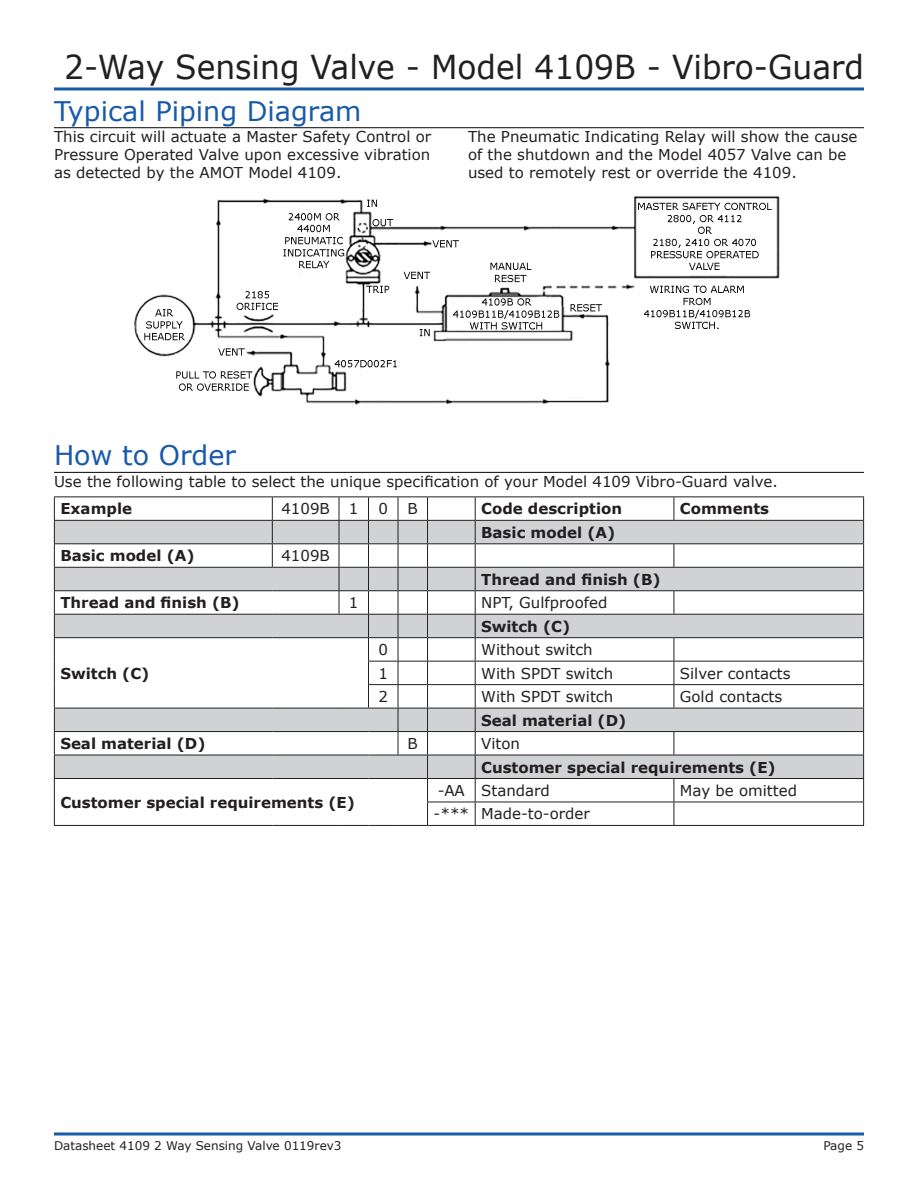
<style>
.page{position:relative;width:918px;height:1188px;background:#fff}
.page>*{position:absolute;margin:0;border:0;box-sizing:border-box;transform-origin:0 0}
.t1{font:33px "Verdana";color:#231f20;scale:.95 1}
.Datasheet{font:27px "Verdana";color:#185aaa}
.Datasheet-2{font:15px/18px "Verdana";color:#231f20;text-align:justify}
.Datasheet-3{font:700 15px "Verdana";color:#231f20}
.t2{font:12px "Verdana";color:#231f20}
</style>
<div class="page">
<hr style="left:54px;top:87px;width:810px;height:3px;background:#185aaa">
<svg style="left:54px;top:1132px;width:810px;height:4px;background:#5183bf"></svg>
<hr style="left:54px;top:127px;width:810px;height:1px;background:#231f20">
<img style="left:134px;top:196px;width:646px;height:209px">
<hr style="left:54px;top:472px;width:810px;height:1px;background:#231f20">
<svg style="left:54px;top:496px;width:810px;height:330px"></svg>
<hr style="left:428px;top:825px;width:47px;height:1px;background:#231f20">
<hr style="left:475px;top:825px;width:199px;height:1px;background:#231f20">
<hr style="left:674px;top:825px;width:190px;height:1px;background:#231f20">
<h1 class="t1" style="left:64px;top:45px;width:843px">2-Way Sensing Valve - Model 4109B - Vibro-Guard</h1>
<p class="Datasheet" style="left:54px;top:92px;width:309px">Typical Piping Diagram</p>
<p class="Datasheet-2" style="left:54px;top:128px;width:379px">This circuit will actuate a Master Safety Control or Pressure Operated Valve upon excessive vibration as detected by the AMOT Model 4109.</p>
<p class="Datasheet-2" style="left:468px;top:128px;width:391px;text-align:left">The Pneumatic Indicating Relay will show the cause of the shutdown and the Model 4057 Valve can be used to remotely rest or override the 4109.</p>
<p class="Datasheet" style="left:54px;top:437px;width:184px">How to Order</p>
<p class="Datasheet-2" style="left:54px;top:472px;width:725px">Use the following table to select the unique specification of your Model 4109 Vibro-Guard valve.</p>
<p class="Datasheet-3" style="left:60px;top:498px;width:73px">Example</p>
<p class="Datasheet-2" style="left:281px;top:500px;width:50px">4109B</p>
<p class="Datasheet-2" style="left:349px;top:500px;width:11px">1</p>
<p class="Datasheet-2" style="left:379px;top:500px;width:11px">0</p>
<p class="Datasheet-2" style="left:408px;top:500px;width:12px">B</p>
<p class="Datasheet-3" style="left:481px;top:498px;width:142px">Code description</p>
<p class="Datasheet-3" style="left:680px;top:498px;width:91px">Comments</p>
<p class="Datasheet-3" style="left:481px;top:522px;width:136px">Basic model (A)</p>
<p class="Datasheet-3" style="left:60px;top:545px;width:136px">Basic model (A)</p>
<p class="Datasheet-2" style="left:281px;top:547px;width:50px">4109B</p>
<p class="Datasheet-3" style="left:481px;top:569px;width:181px">Thread and finish (B)</p>
<p class="Datasheet-3" style="left:60px;top:592px;width:181px">Thread and finish (B)</p>
<p class="Datasheet-2" style="left:349px;top:594px;width:11px">1</p>
<p class="Datasheet-2" style="left:481px;top:594px;width:128px">NPT, Gulfproofed</p>
<p class="Datasheet-3" style="left:481px;top:616px;width:91px">Switch (C)</p>
<p class="Datasheet-3" style="left:60px;top:663px;width:91px">Switch (C)</p>
<p class="Datasheet-2" style="left:379px;top:641px;width:11px">0</p>
<p class="Datasheet-2" style="left:481px;top:641px;width:113px">Without switch</p>
<p class="Datasheet-2" style="left:379px;top:664px;width:11px">1</p>
<p class="Datasheet-2" style="left:481px;top:664px;width:134px">With SPDT switch</p>
<p class="Datasheet-2" style="left:680px;top:664px;width:112px">Silver contacts</p>
<p class="Datasheet-2" style="left:379px;top:687px;width:11px">2</p>
<p class="Datasheet-2" style="left:481px;top:687px;width:134px">With SPDT switch</p>
<p class="Datasheet-2" style="left:680px;top:687px;width:104px">Gold contacts</p>
<p class="Datasheet-3" style="left:481px;top:709px;width:147px">Seal material (D)</p>
<p class="Datasheet-3" style="left:60px;top:733px;width:147px">Seal material (D)</p>
<p class="Datasheet-2" style="left:408px;top:734px;width:12px">B</p>
<p class="Datasheet-2" style="left:481px;top:734px;width:40px">Viton</p>
<p class="Datasheet-3" style="left:481px;top:756px;width:296px">Customer special requirements (E)</p>
<p class="Datasheet-3" style="left:60px;top:792px;width:296px">Customer special requirements (E)</p>
<p class="Datasheet-2" style="left:438px;top:781px;width:28px">-AA</p>
<p class="Datasheet-2" style="left:481px;top:781px;width:70px">Standard</p>
<p class="Datasheet-2" style="left:680px;top:781px;width:119px">May be omitted</p>
<p class="Datasheet-2" style="left:434px;top:805px;width:37px">-***</p>
<p class="Datasheet-2" style="left:481px;top:805px;width:110px">Made-to-order</p>
<p class="t2" style="left:54px;top:1138px;width:289px">Datasheet 4109 2 Way Sensing Valve 0119rev3</p>
<p class="t2" style="left:823px;top:1138px;width:42px">Page 5</p>
</div>
